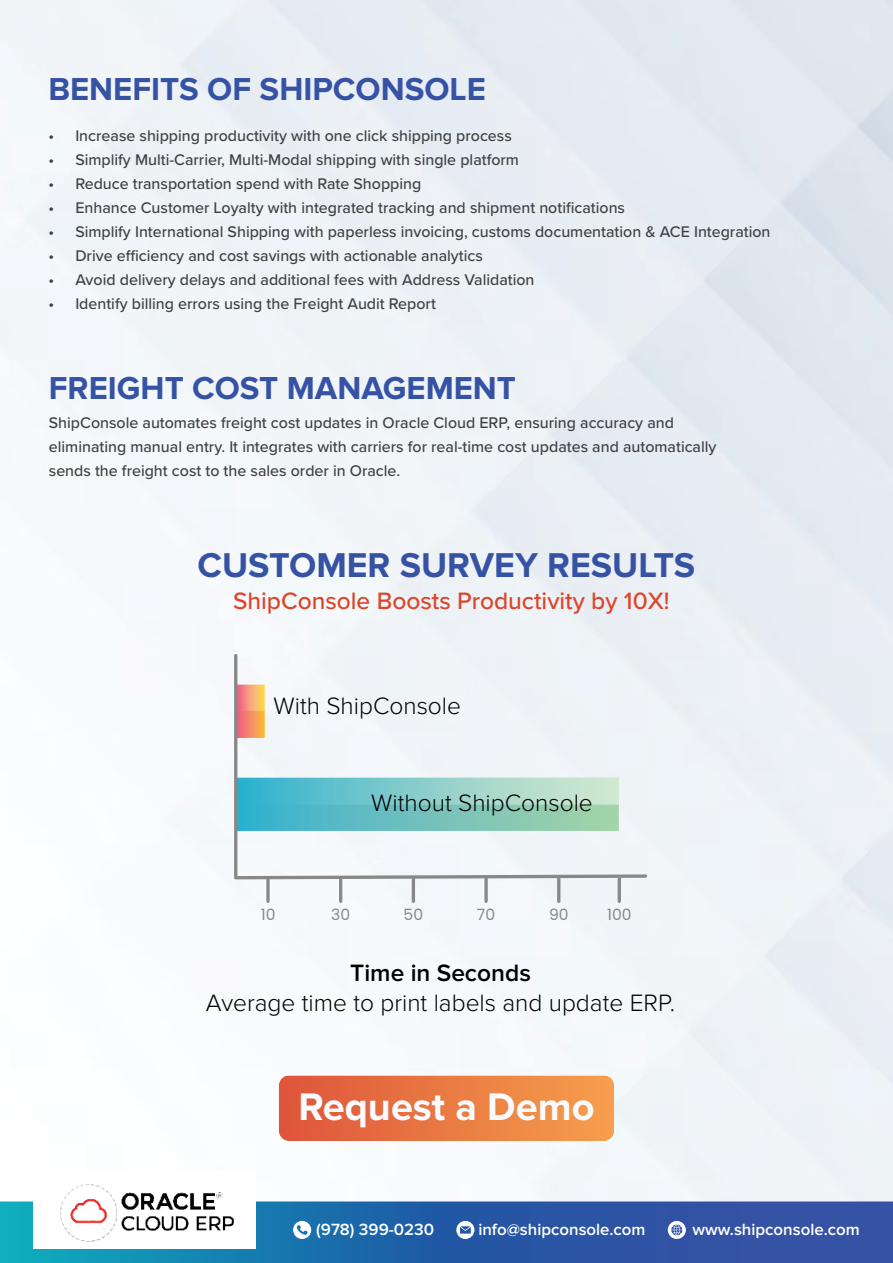
<style>
.page{position:relative;width:893px;height:1263px;background:#fff}
.page>*{position:absolute;margin:0;border:0;box-sizing:border-box;transform-origin:0 0}
.t1{font:700 39.75px "Proxima Nova";color:#f9fbfe}
.t2{font:700 35.7px "Proxima Nova";color:#3652a4}
.t3{font:700 33px "Proxima Nova";color:#3652a4}
.t4{font:300 24.6px "Proxima Nova";color:#030203}
.t5{font:500 24.6px "Proxima Nova";color:#dd4428}
.t6{font:600 24.6px "Proxima Nova";color:#030203}
.t7{font:600 16.8px "Proxima Nova";color:#fff}
.t8{font:500 16.05px/24px "Proxima Nova";color:#404041}
.t9{font:15.6px "Poppins";color:#888}
</style>
<div class="page">
<svg style="left:266px;top:877px;width:4px;height:26px"></svg>
<hr style="left:339px;top:877px;width:3px;height:26px;background:#888;border-radius:2px">
<hr style="left:412px;top:877px;width:3px;height:26px;background:#888;border-radius:2px">
<svg style="left:484px;top:877px;width:4px;height:26px"></svg>
<hr style="left:557px;top:877px;width:3px;height:26px;background:#888;border-radius:2px">
<hr style="left:618px;top:877px;width:3px;height:26px;background:#888;border-radius:2px">
<svg style="left:234px;top:654px;width:413px;height:225px;fill:#eff4f7"></svg>
<img style="left:0;top:1202px;width:893px;height:61px">
<div style="left:33px;top:1171px;width:223px;height:78px;background:#fff"></div>
<img style="left:60px;top:1184px;width:174px;height:58px">
<svg style="left:293px;top:1221px;width:18px;height:18px"></svg>
<svg style="left:456px;top:1221px;width:18px;height:18px"></svg>
<svg style="left:668px;top:1221px;width:18px;height:18px"></svg>
<img style="left:279px;top:1075px;width:335px;height:66px">
<h3 class="t3" style="left:48px;top:76px;width:439px">BENEFITS OF SHIPCONSOLE</h3>
<p class="t8" style="left:48px;top:125px;width:465px">• Increase shipping productivity with one click shipping process</p>
<p class="t8" style="left:48px;top:149px;width:472px">• Simplify Multi-Carrier, Multi-Modal shipping with single platform</p>
<p class="t8" style="left:48px;top:173px;width:374px">• Reduce transportation spend with Rate Shopping</p>
<p class="t8" style="left:48px;top:197px;width:578px">• Enhance Customer Loyalty with integrated tracking and shipment notifications</p>
<p class="t8" style="left:48px;top:221px;width:724px">• Simplify International Shipping with paperless invoicing, customs documentation &amp; ACE Integration</p>
<p class="t8" style="left:48px;top:245px;width:436px">• Drive efficiency and cost savings with actionable analytics</p>
<p class="t8" style="left:48px;top:269px;width:488px">• Avoid delivery delays and additional fees with Address Validation</p>
<p class="t8" style="left:48px;top:293px;width:389px">• Identify billing errors using the Freight Audit Report</p>
<h3 class="t3" style="left:49px;top:375px;width:469px">FREIGHT COST MANAGEMENT</h3>
<p class="t8" style="left:49px;top:411px;width:669px">ShipConsole automates freight cost updates in Oracle Cloud ERP, ensuring accuracy and eliminating manual entry. It integrates with carriers for real-time cost updates and automatically sends the freight cost to the sales order in Oracle.</p>
<h2 class="t2" style="left:198px;top:550px;width:499px">CUSTOMER SURVEY RESULTS</h2>
<h3 class="t5" style="left:233px;top:590px;width:438px">ShipConsole Boosts Productivity by 10X!</h3>
<h3 class="t4" style="left:274px;top:695px;width:189px">With ShipConsole</h3>
<h3 class="t4" style="left:371px;top:792px;width:223px">Without ShipConsole</h3>
<p class="t9" style="left:261px;top:906px;width:16px">10</p>
<p class="t9" style="left:331px;top:906px;width:20px">30</p>
<p class="t9" style="left:404px;top:906px;width:21px">50</p>
<p class="t9" style="left:477px;top:906px;width:20px">70</p>
<p class="t9" style="left:549px;top:906px;width:21px">90</p>
<p class="t9" style="left:607px;top:906px;width:26px">100</p>
<h3 class="t6" style="left:350px;top:963px;width:182px">Time in Seconds</h3>
<h3 class="t4" style="left:206px;top:992px;width:471px">Average time to print labels and update ERP.</h3>
<h1 class="t1" style="left:298px;top:1090px;width:298px">Request a Demo</h1>
<p class="t7" style="left:316px;top:1222px;width:119px">(978) 399-0230</p>
<p class="t7" style="left:478px;top:1222px;width:169px">info@shipconsole.com</p>
<p class="t7" style="left:692px;top:1222px;width:169px">www.shipconsole.com</p>
</div>
